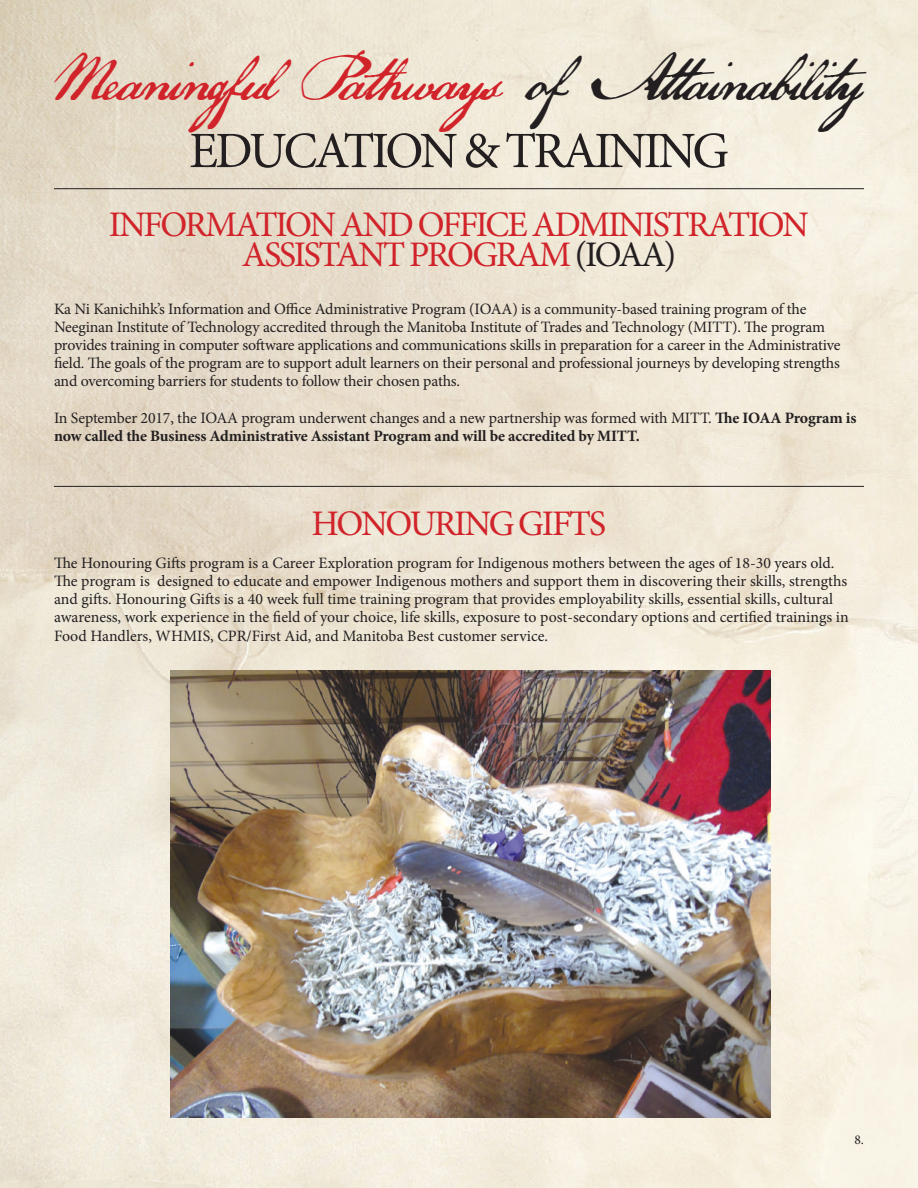
<style>
.page{position:relative;width:918px;height:1188px;background:#fff}
.page>*{position:absolute;margin:0;border:0;box-sizing:border-box;transform-origin:0 0}
.t1{font:51px "Minion Pro";letter-spacing:-.06em;color:#231f20}
.t2{font:36.3px "US Declaration";letter-spacing:-.04em;color:#d1232a}
.t3{font:36px/30px "Minion Pro";letter-spacing:-.06em;color:#d1232a;text-align:center}
.t4{font:15.9px/18.1px "Minion Pro";letter-spacing:-.01em;color:#231f20}
.t5{font:700 15.9px/18.1px "Minion Pro";letter-spacing:-.01em;color:#231f20}
.t6{font:13.5px "Minion Pro";color:#231f20}
.s1{color:#231f20}
.s2{font-weight:400}
</style>
<div class="page">
<img style="left:0;top:0;width:918px;height:1188px">
<hr style="left:54px;top:188px;width:810px;height:1px;background:#231f20">
<hr style="left:54px;top:486px;width:810px;height:1px;background:#231f20">
<img style="left:171px;top:670px;width:599px;height:447px">
<h2 class="t2" style="left:54px;top:66px;width:830px">Meaningful Pathways <span class="s1">ofAttainability</span></h2>
<h1 class="t1" style="left:189px;top:117px;width:541px">EDUCATION &amp; TRAINING</h1>
<h3 class="t3" style="left:109px;top:209px;width:702px">INFORMATION AND OFFICE ADMINISTRATION<br>ASSISTANT PROGRAM <span class="s1">(IOAA)</span></h3>
<p class="t4" style="left:54px;top:300px;width:788px">Ka Ni Kanichihk’s Information and Office Administrative Program (IOAA) is a community-based training program of the Neeginan Institute of Technology accredited through the Manitoba Institute of Trades and Technology (MITT). The program provides training in computer software applications and communications skills in preparation for a career in the Administrative field. The goals of the program are to support adult learners on their personal and professional journeys by developing strengths and overcoming barriers for students to follow their chosen paths.</p>
<p class="t5" style="left:54px;top:408px;width:804px"><span class="s2">In September 2017, the IOAA program underwent changes and a new partnership was formed with MITT.</span> The IOAA Program is now called the Business Administrative Assistant Program and will be accredited by MITT.</p>
<h3 class="t3" style="left:312px;top:509px;width:296px">HONOURING GIFTS</h3>
<p class="t4" style="left:54px;top:554px;width:796px">The Honouring Gifts program is a Career Exploration program for Indigenous mothers between the ages of 18-30 years old.<br>The program is designed to educate and empower Indigenous mothers and support them in discovering their skills, strengths and gifts. Honouring Gifts is a 40 week full time training program that provides employability skills, essential skills, cultural awareness, work experience in the field of your choice, life skills, exposure to post-secondary options and certified trainings in Food Handlers, WHMIS, CPR/First Aid, and Manitoba Best customer service.</p>
<p class="t6" style="left:854px;top:1130px;width:11px">8.</p>
</div>
